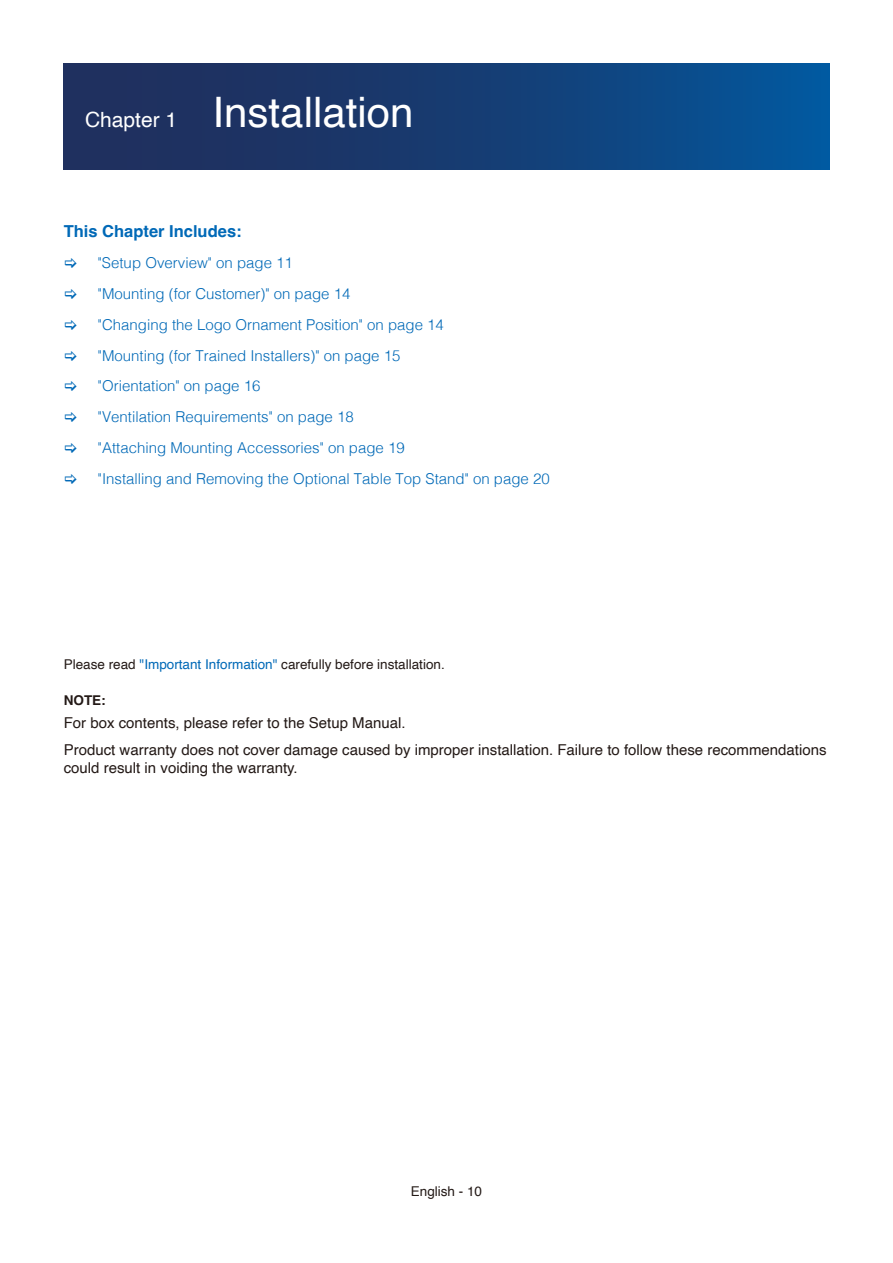
<style>
.page{position:relative;width:893px;height:1263px;background:#fff}
.page>*{position:absolute;margin:0;border:0;box-sizing:border-box;transform-origin:0 0}
.t1{font:42px "Helvetica";color:#fff}
.t2{font:700 16.5px "Helvetica";color:#0069b7}
.t3{font:300 15px/30.8px "Helvetica";color:#0069b7}
.t4{font:15px/26.5px "Helvetica";color:#231916}
.t5{font:13.5px "Helvetica";color:#231916}
.t6{font:700 13.5px "Helvetica";color:#231916}
.s1{font-size:21px}
.s2{color:#0069b7}
</style>
<div class="page">
<div style="left:64px;top:64px;width:765px;height:106px;background:linear-gradient(to right,#242954,#055497)"></div>
<h1 class="t1" style="left:85px;top:80px;width:330px"><span class="s1">Chapter 1</span> Installation</h1>
<p class="t2" style="left:64px;top:221px;width:176px">This Chapter Includes:</p>
<p class="t3" style="left:98px;top:247px;width:453px">"Setup Overview" on page 11<br>"Mounting (for Customer)" on page 14<br>"Changing the Logo Ornament Position" on page 14<br>"Mounting (for Trained Installers)" on page 15<br>"Orientation" on page 16<br>"Ventilation Requirements" on page 18<br>"Attaching Mounting Accessories" on page 19<br>"Installing and Removing the Optional Table Top Stand" on page 20</p>
<p class="t5" style="left:64px;top:654px;width:383px">Please read <span class="s2">"Important Information"</span> carefully before installation.</p>
<p class="t6" style="left:64px;top:692px;width:10px">NOTE</p>
<p class="t4" style="left:64px;top:710px;width:764px">For box contents, please refer to the Setup Manual.<br>Product warranty does not cover damage caused by improper installation. Failure to follow these recommendations</p>
<p class="t4" style="left:64px;top:755px;width:236px">could result in voiding the warranty.</p>
<p class="t5" style="left:411px;top:1181px;width:73px">English - 10</p>
</div>
